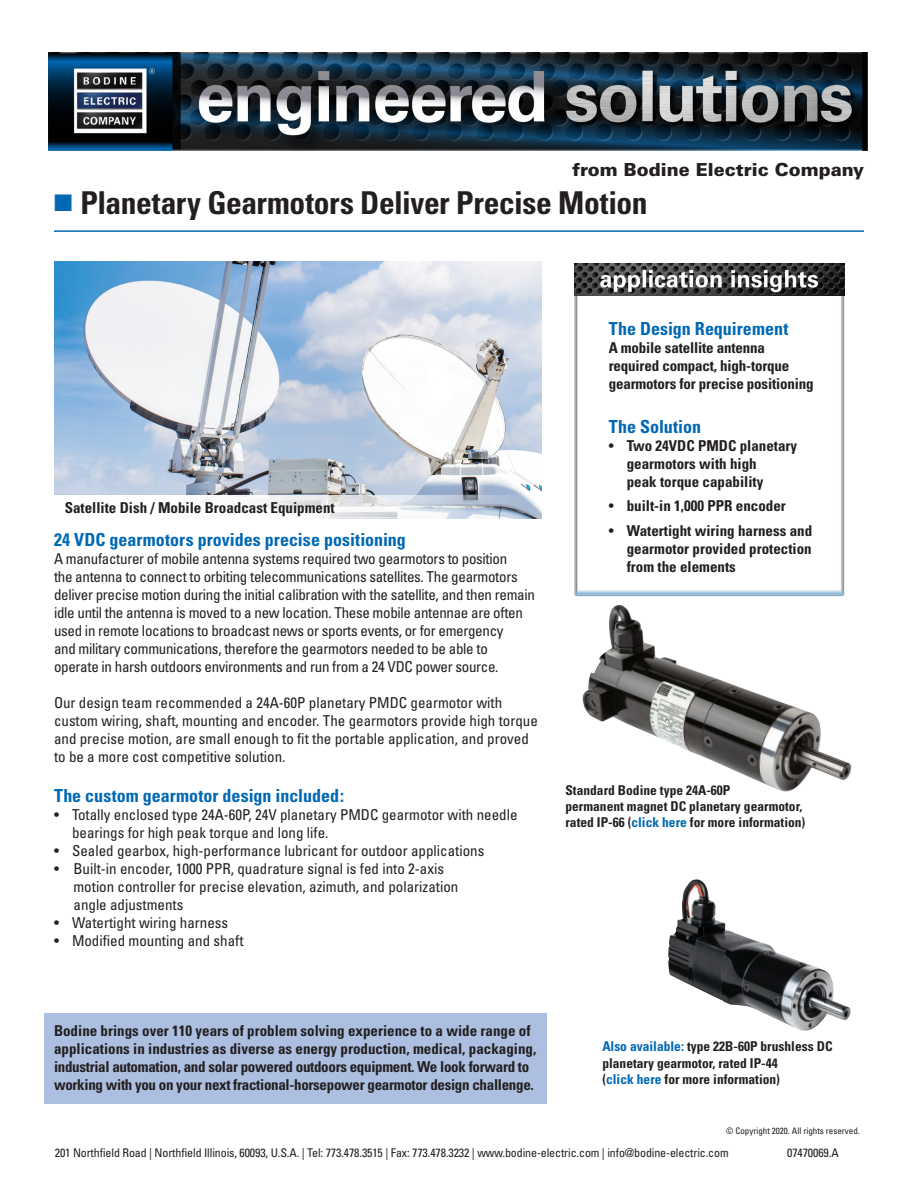
<style>
.page{position:relative;width:918px;height:1188px;background:#fff}
.page>*{position:absolute;margin:0;border:0;box-sizing:border-box;transform-origin:0 0}
.t1{font:700 condensed 31.5px "Univers";letter-spacing:-.015em;color:#231f20}
.t2{font:700 condensed 18px "Univers";color:#0168b3}
.t3{font:900 18px "Univers";color:#231f20}
.t4{font:condensed 15px/18px "Univers";color:#231f20}
.t5{font:condensed 15px/18px "Univers";letter-spacing:-.02em;color:#231f20}
.t6{font:700 condensed 15px/18px "Univers";letter-spacing:-.02em;color:#231f20}
.t7{font:700 condensed 15px/18px "Univers";color:#231f20}
.t8{font:700 condensed 13.5px/16.2px "Univers";color:#231f20}
.t9{font:condensed 12px "Univers";letter-spacing:-.01em;color:#231f20}
.t10{font:condensed 9px "Univers";color:#231f20}
.s1{color:#0168b3}
.s2{font-weight:400}
</style>
<div class="page">
<img style="left:582px;top:605px;width:270px;height:187px">
<img style="left:668px;top:879px;width:183px;height:152px">
<div style="left:44px;top:1013px;width:502px;height:91px;background:#acbfe1"></div>
<img style="left:48px;top:52px;width:820px;height:99px">
<hr style="left:54px;top:230px;width:810px;height:2px;background:#0168b3">
<img style="left:574px;top:263px;width:270px;height:33px">
<img style="left:54px;top:261px;width:487px;height:234px">
<svg style="left:223px;top:495px;width:318px;height:24px"></svg>
<p class="t3" style="left:572px;top:159px;width:293px">from Bodine Electric Company</p>
<h1 class="t1" style="left:54px;top:184px;width:595px"><span class="s1">■</span> Planetary Gearmotors Deliver Precise Motion</h1>
<p class="t7" style="left:65px;top:499px;width:271px">Satellite Dish / Mobile Broadcast Equipment</p>
<p class="t2" style="left:54px;top:529px;width:353px">24 VDC gearmotors provides precise positioning</p>
<p class="t5" style="left:54px;top:550px;width:482px">A manufacturer of mobile antenna systems required two gearmotors to position<br>the antenna to connect to orbiting telecommunications satellites. The gearmotors deliver precise motion during the initial calibration with the satellite, and then remain idle until the antenna is moved to a new location. These mobile antennae are often used in remote locations to broadcast news or sports events, or for emergency<br>and military communications, therefore the gearmotors needed to be able to operate in harsh outdoors environments and run from a 24 VDC power source.</p>
<p class="t4" style="left:54px;top:694px;width:485px">Our design team recommended a 24A-60P planetary PMDC gearmotor with custom wiring, shaft, mounting and encoder. The gearmotors provide high torque and precise motion, are small enough to fit the portable application, and proved to be a more cost competitive solution.</p>
<p class="t2" style="left:54px;top:784px;width:292px">The custom gearmotor design included:</p>
<p class="t4" style="left:72px;top:805px;width:447px;text-indent:-18px">• Totally enclosed type 24A-60P, 24V planetary PMDC gearmotor with needle bearings for high peak torque and long life.</p>
<p class="t4" style="left:54px;top:841px;width:432px">• Sealed gearbox, high-performance lubricant for outdoor applications</p>
<p class="t4" style="left:74px;top:859px;width:386px;text-indent:-20px">• Built-in encoder, 1000 PPR, quadrature signal is fed into 2-axis motion controller for precise elevation, azimuth, and polarization angle adjustments</p>
<p class="t4" style="left:54px;top:913px;width:176px">• Watertight wiring harness</p>
<p class="t4" style="left:54px;top:931px;width:191px">• Modified mounting and shaft</p>
<p class="t2" style="left:609px;top:318px;width:181px">The Design Requirement</p>
<p class="t7" style="left:609px;top:339px;width:207px">A mobile satellite antenna required compact, high-torque gearmotors for precise positioning</p>
<p class="t2" style="left:609px;top:415px;width:94px">The Solution</p>
<p class="t7" style="left:627px;top:436px;width:172px;text-indent:-18px"><span class="s2">•</span> Two 24VDC PMDC planetary gearmotors with high<br>peak torque capability</p>
<p class="t7" style="left:609px;top:497px;width:179px"><span class="s2">•</span> built-in 1,000 PPR encoder</p>
<p class="t7" style="left:627px;top:522px;width:187px;text-align:justify;text-indent:-18px"><span class="s2">•</span> Watertight wiring harness and gearmotor provided protection from the elements</p>
<p class="t8" style="left:565px;top:782px;width:241px">Standard Bodine type 24A-60P<br>permanent magnet DC planetary gearmotor, rated IP-66 (<span class="s1">click here</span> for more information)</p>
<p class="t6" style="left:54px;top:1022px;width:484px">Bodine brings over 110 years of problem solving experience to a wide range of applications in industries as diverse as energy production, medical, packaging, industrial automation, and solar powered outdoors equipment. We look forward to working with you on your next fractional-horsepower gearmotor design challenge.</p>
<p class="t8" style="left:602px;top:1039px;width:232px"><span class="s1">Also available:</span> type 22B-60P brushless DC planetary gearmotor, rated IP-44<br>(<span class="s1">click here</span> for more information)</p>
<p class="t10" style="left:726px;top:1125px;width:135px">© Copyright 2020. All rights reserved.</p>
<p class="t9" style="left:55px;top:1145px;width:675px">201 Northfield Road | Northfield Illinois, 60093, U.S.A. | Tel: 773.478.3515 | Fax: 773.478.3232 | www.bodine-electric.com | info@bodine-electric.com</p>
<p class="t9" style="left:787px;top:1145px;width:53px">07470069.A</p>
</div>
